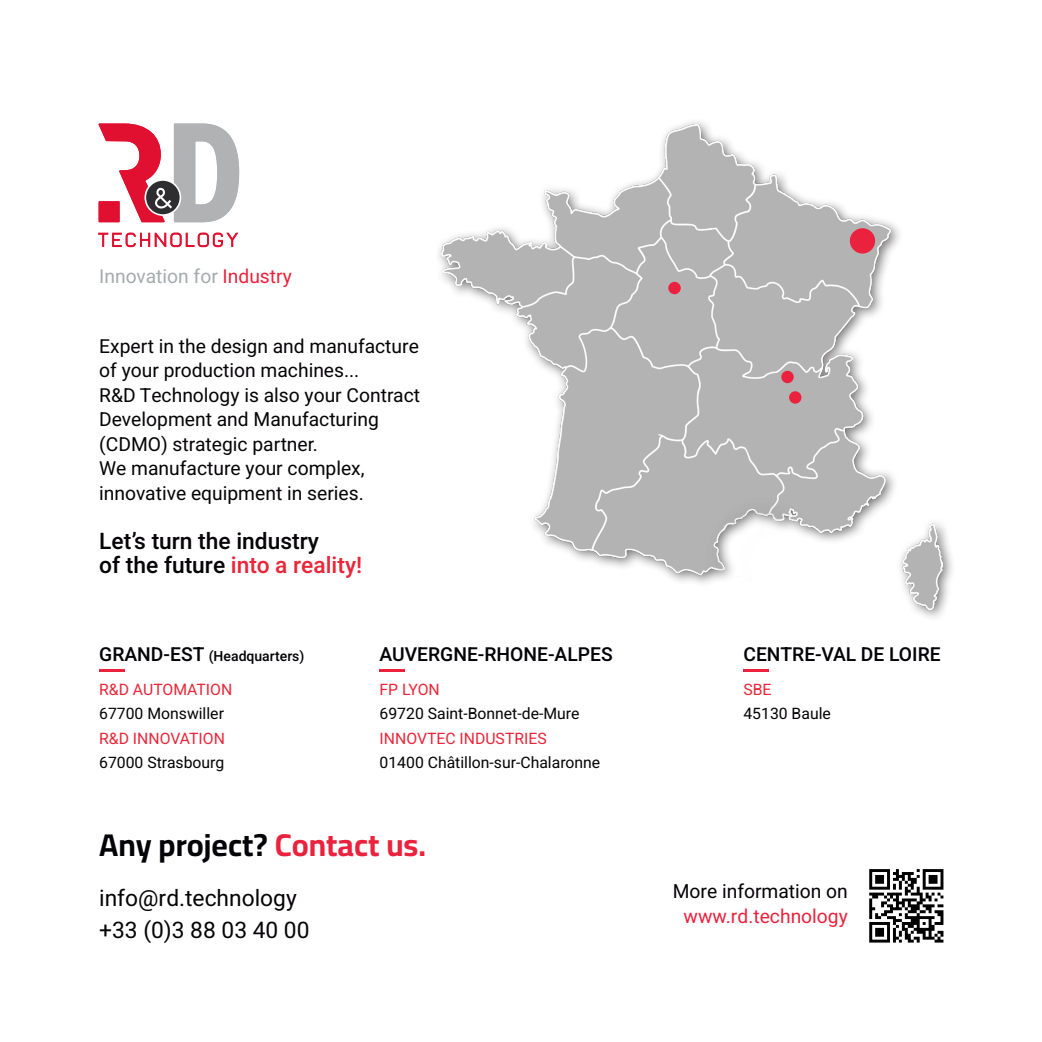
<style>
.page{position:relative;width:1042px;height:1042px;background:#fff}
.page>*{position:absolute;margin:0;border:0;box-sizing:border-box;transform-origin:0 0}
.Red_header{font:31.5px "Cairo";color:#040408}
.Body{font:22.75px "Heebo";color:#060406}
.Body-2{font:500 22.75px "Heebo";color:#eb2639}
.Body-3{font:500 22.75px "Heebo";color:#060406}
.Body-4{font:19.25px/24.5px "Heebo";color:#060406}
.Body-5{font:500 19.25px "Heebo";color:#040408}
.Body-6{font:19.25px "Heebo";color:#a5acad}
.Body-7{font:19.25px "Heebo";color:#ea223d}
.Body-8{font:15.75px/24.5px "Heebo";color:#060406}
.Body-9{font:15.75px "Heebo";color:#eb2639}
.Body-10{font:500 14px "Heebo";color:#040408}
.s1{color:#ea223d}
.s2{color:#060406}
.s3{font-size:19.25px}
.s4{color:#eb2639}
</style>
<div class="page">
<img style="left:441px;top:124px;width:502px;height:485px">
<svg style="left:98px;top:124px;width:141px;height:98px"></svg>
<svg style="left:98px;top:233px;width:140px;height:14px"></svg>
<img style="left:869px;top:869px;width:75px;height:74px">
<div style="left:850px;top:228px;width:25px;height:25px;background:#ea223d;border-radius:50%"></div>
<div style="left:781px;top:371px;width:13px;height:12px;background:#ea223d;border-radius:50%"></div>
<div style="left:668px;top:282px;width:13px;height:12px;background:#ea223d;border-radius:50%"></div>
<div style="left:789px;top:391px;width:12px;height:13px;background:#ea223d;border-radius:50%"></div>
<hr style="left:99px;top:669px;width:26px;height:3px;background:#ea223d">
<hr style="left:743px;top:670px;width:26px;height:2px;background:#ea223d">
<hr style="left:379px;top:670px;width:26px;height:2px;background:#ea223d">
<p class="Body-6" style="left:99px;top:263px;width:194px">Innovation for <span class="s1">Industry</span></p>
<p class="Body-4" style="left:99px;top:333px;width:321px">Expert in the design and manufacture of your production machines...</p>
<p class="Body-4" style="left:99px;top:382px;width:322px">R&amp;D Technology is also your Contract<br>Development and Manufacturing (CDMO) strategic partner.</p>
<p class="Body-4" style="left:99px;top:456px;width:267px">We manufacture your complex, innovative equipment in series.</p>
<p class="Body-3" style="left:99px;top:525px;width:221px">Let’s turn the industry</p>
<p class="Body-2" style="left:99px;top:549px;width:264px"><span class="s2">of the future</span> into a reality!</p>
<p class="Body-10" style="left:99px;top:647px;width:207px"><span class="s3">GRAND-EST</span> (Headquarters)</p>
<p class="Body-9" style="left:99px;top:678px;width:135px">R&amp;D AUTOMATION</p>
<p class="Body-8" style="left:99px;top:701px;width:126px">67700 Monswiller</p>
<p class="Body-9" style="left:99px;top:727px;width:127px">R&amp;D INNOVATION</p>
<p class="Body-8" style="left:99px;top:750px;width:127px">67000 Strasbourg</p>
<p class="Body-5" style="left:379px;top:641px;width:235px">AUVERGNE-RHONE-ALPES</p>
<p class="Body-8" style="left:379px;top:677px;width:201px"><span class="s4">FP LYON<br></span>69720 Saint-Bonnet-de-Mure</p>
<p class="Body-9" style="left:379px;top:727px;width:169px">INNOVTEC INDUSTRIES</p>
<p class="Body-8" style="left:379px;top:750px;width:222px">01400 Châtillon-sur-Chalaronne</p>
<p class="Red_header" style="left:99px;top:822px;width:328px">Any project? <span class="s1">Contact us.</span></p>
<p class="Body" style="left:99px;top:882px;width:199px">info@rd.technology</p>
<p class="Body" style="left:99px;top:914px;width:212px">+33 (0)3 88 03 40 00</p>
<p class="Body-5" style="left:743px;top:641px;width:199px">CENTRE-VAL DE LOIRE</p>
<p class="Body-9" style="left:743px;top:678px;width:30px">SBE</p>
<p class="Body-8" style="left:743px;top:701px;width:89px">45130 Baule</p>
<p class="Body-4" style="left:673px;top:879px;width:177px">More information on</p>
<p class="Body-7" style="left:683px;top:902px;width:166px">www.rd.technology</p>
</div>
